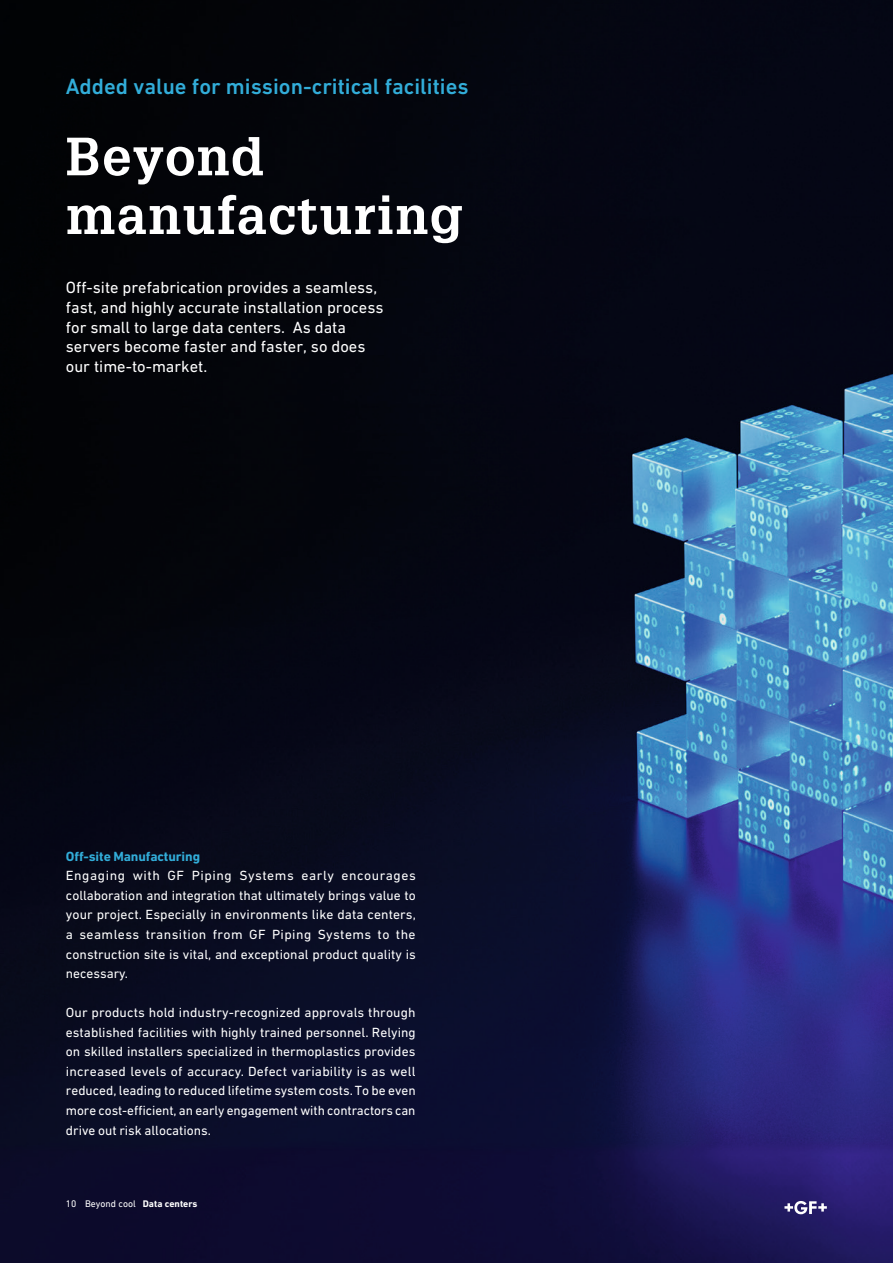
<style>
.page{position:relative;width:893px;height:1263px;background:#fff}
.page>*{position:absolute;margin:0;border:0;box-sizing:border-box;transform-origin:0 0}
.t1{font:700 52.5px/58.7px "Glypha LT Pro";letter-spacing:.025em;color:#fff}
.t2{font:500 22.5px "DIN Next W1 G";color:#32add9}
.t3{font:16.5px/19.5px "DIN Next W1 G";color:#fff}
.t4{font:13.5px/19.5px "DIN Next W1 G";color:#fff;text-align:justify}
.t5{font:700 13.5px "DIN Next W1 G";letter-spacing:-.01em;color:#32add9}
.t6{font:9.75px "DIN Next W1 G";color:#fff}
.s1{font-weight:700}
</style>
<div class="page">
<img style="left:0;top:0;width:893px;height:1263px">
<svg style="left:784px;top:1201px;width:43px;height:13px"></svg>
<h2 class="t2" style="left:66px;top:73px;width:404px">Added value for mission-critical facilities</h2>
<h1 class="t1" style="left:66px;top:126px;width:398px">Beyond manufacturing</h1>
<p class="t3" style="left:66px;top:278px;width:319px">Off-site prefabrication provides a seamless, fast, and highly accurate installation process for small to large data centers. As data servers become faster and faster, so does our time-to-market.</p>
<p class="t5" style="left:66px;top:848px;width:136px">Off-site Manufacturing</p>
<p class="t4" style="left:66px;top:866px;width:351px">Engaging with GF Piping Systems early encourages collaboration and integration that ultimately brings value to your project. Especially in environments like data centers, a seamless transition from GF Piping Systems to the construction site is vital, and exceptional product quality is necessary.</p>
<p class="t4" style="left:66px;top:1003px;width:351px">Our products hold industry-recognized approvals through established facilities with highly trained personnel. Relying on skilled installers specialized in thermoplastics provides increased levels of accuracy. Defect variability is as well reduced, leading to reduced lifetime system costs. To be even more cost-efficient, an early engagement with contractors can drive out risk allocations.</p>
<p class="t6" style="left:66px;top:1197px;width:133px">10 Beyond cool <span class="s1">Data centers</span></p>
</div>
